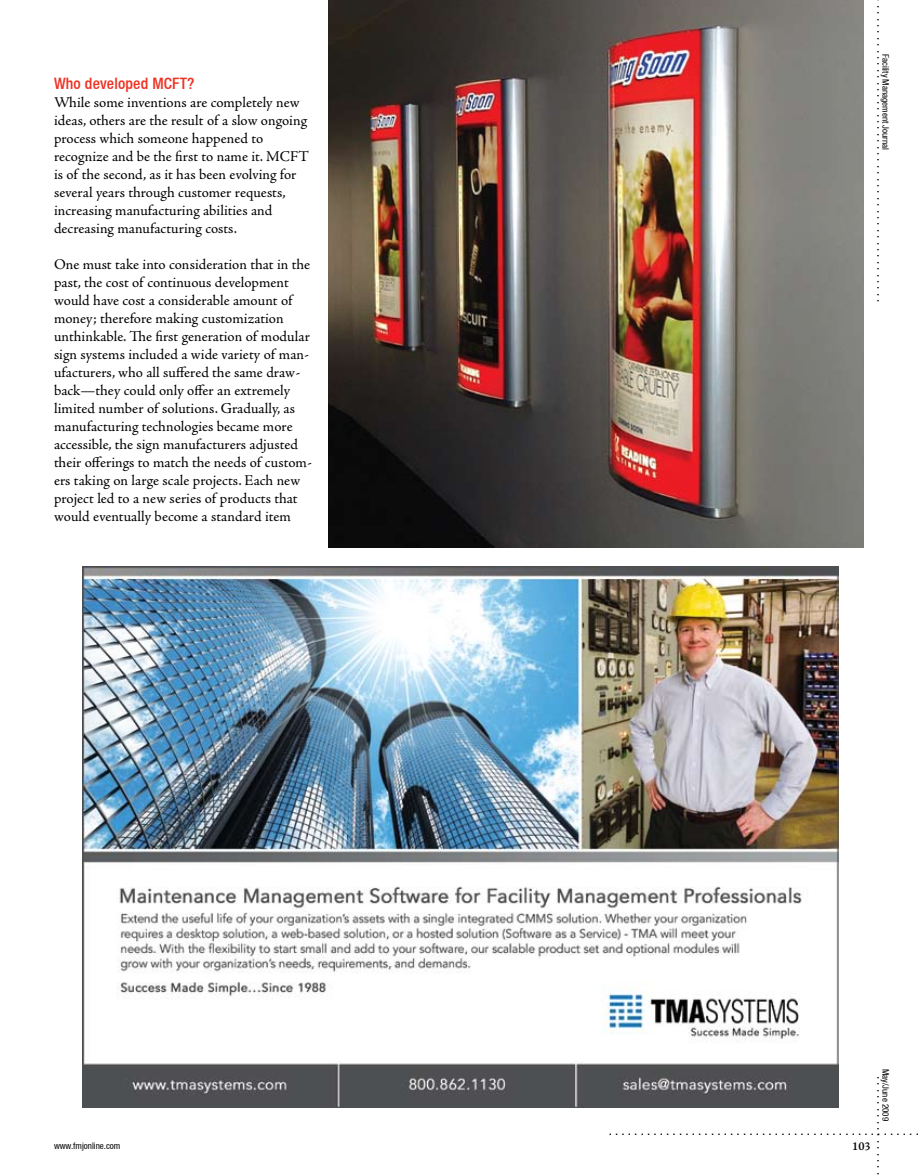
<style>
.page{position:relative;width:918px;height:1175px;background:#fff}
.page>*{position:absolute;margin:0;border:0;box-sizing:border-box;transform-origin:0 0}
.t1{font:500 condensed 15.75px "Helvetica Neue LT";letter-spacing:.01em;color:#ee3224}
.t2{font:15px/18px "Adobe Jenson Pro";color:#000}
.t3{font:600 12px "Adobe Jenson Pro";color:#000}
.t4{font:condensed 9px "Helvetica Neue LT";color:#000}
</style>
<div class="page">
<img style="left:82px;top:567px;width:756px;height:540px">
<img style="left:328px;top:0;width:536px;height:548px">
<svg style="left:610px;top:1076px;width:229px;height:32px;background:#59595e"></svg>
<p class="t1" style="left:54px;top:74px;width:142px">Who developed MCFT?</p>
<p class="t2" style="left:54px;top:94px;width:257px">While some inventions are completely new ideas, others are the result of a slow ongoing process which someone happened to recognize and be the first to name it. MCFT is of the second, as it has been evolving for several years through customer requests, increasing manufacturing abilities and decreasing manufacturing costs.</p>
<p class="t2" style="left:54px;top:256px;width:260px">One must take into consideration that in the past, the cost of continuous development would have cost a considerable amount of money; therefore making customization unthinkable. The first generation of modular sign systems included a wide variety of man&shy;ufacturers, who all suffered the same draw&shy;back—they could only offer an extremely limited number of solutions. Gradually, as manufacturing technologies became more accessible, the sign manufacturers adjusted their offerings to match the needs of custom&shy;ers taking on large scale projects. Each new project led to a new series of products that would eventually become a standard item</p>
<p class="t4" style="left:891px;top:54px;width:97px;rotate:90deg">Facility Management Journal</p>
<p class="t4" style="left:54px;top:1140px;width:68px">www.fmjonline.com</p>
<p class="t3" style="left:852px;top:1139px;width:20px">103</p>
<p class="t4" style="left:891px;top:1068px;width:54px;rotate:90deg">May/June 2009</p>
</div>
